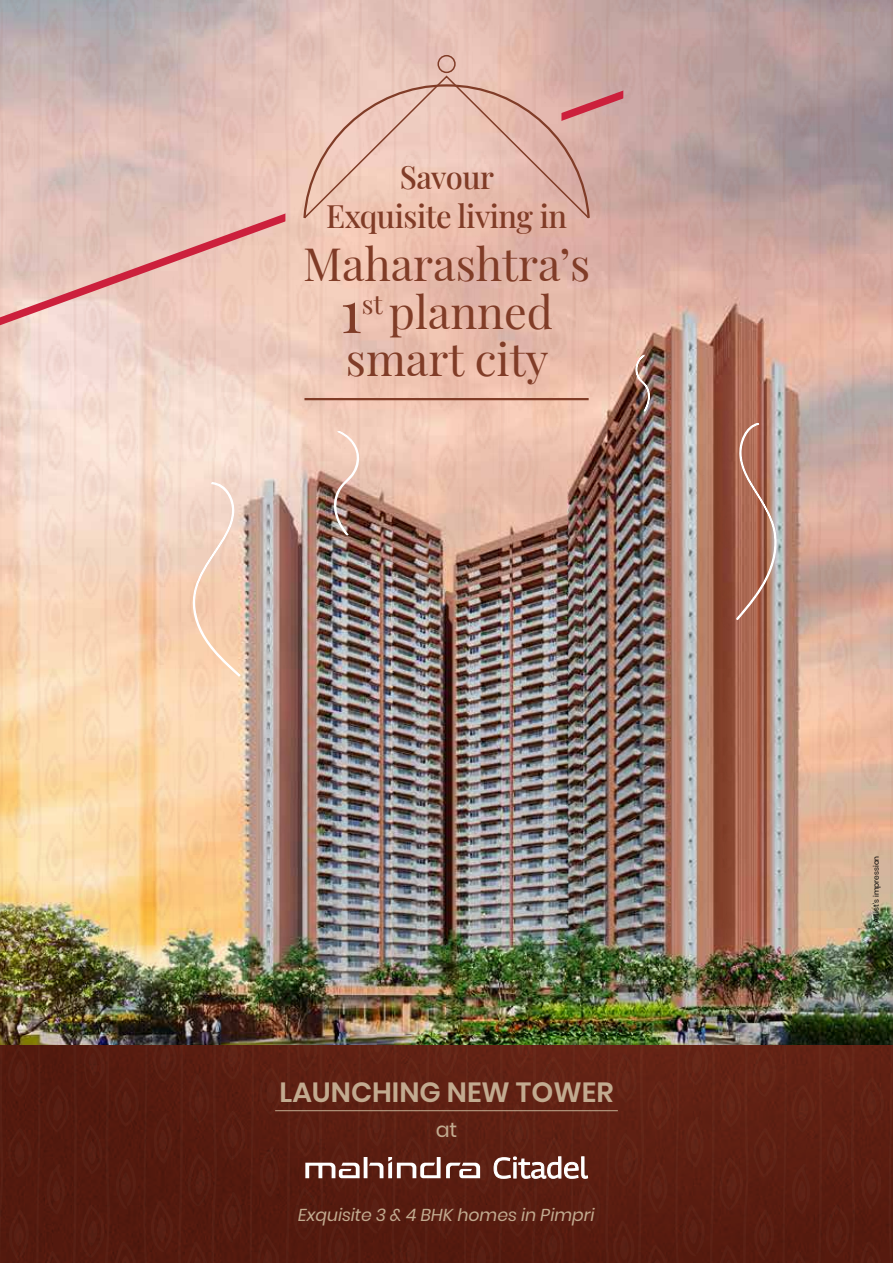
<style>
.page{position:relative;width:893px;height:1263px;background:#fff}
.page>*{position:absolute;margin:0;border:0;box-sizing:border-box;transform-origin:0 0}
.t1{font:58.5px "Playfair Display";color:#803c27}
.t2{font:45px/47.2px "Playfair Display";color:#803c27;text-align:center}
.t3{font:500 31.5px/39px "Playfair Display";letter-spacing:-.015em;color:#803c27;text-align:center}
.t4{font:600 27.75px "Poppins";color:#c2ab90}
.t5{font:20.7px "Poppins";color:#c2ab90}
.t6{font:italic 17.25px "Poppins";color:#c2ab90}
.t7{font:7.5px "Poppins";color:#000}
</style>
<div class="page">
<svg style="left:0;top:1044px;width:893px;height:219px;background:#591d11"></svg>
<img style="left:0;top:0;width:893px;height:1044px">
<svg style="left:735px;top:422px;width:45px;height:199px;background:#b2806f"></svg>
<svg style="left:634px;top:353px;width:17px;height:60px"></svg>
<svg style="left:189px;top:481px;width:53px;height:197px;background:#f4d2ba"></svg>
<img style="left:330px;top:430px;width:32px;height:107px">
<hr style="left:275px;top:1110px;width:343px;height:1px;background:#c2ab90">
<div style="left:437px;top:55px;width:19px;height:18px;border:2px solid #803c27;border-radius:50%"></div>
<hr style="left:304px;top:398px;width:285px;height:2px;background:#803c27">
<svg style="left:0;top:68px;width:623px;height:288px;background:#e4bdb2"></svg>
<svg style="left:494px;top:1156px;width:94px;height:23px"></svg>
<svg style="left:305px;top:1157px;width:175px;height:21px"></svg>
<p class="t3" style="left:326px;top:155px;width:243px">Savour<br>Exquisite living in</p>
<p class="t2" style="left:303px;top:237px;width:289px">Maharashtra’s</p>
<h1 class="t1" style="left:340px;top:265px;width:23px">1</h1>
<p class="t2" style="left:346px;top:284px;width:209px"><sup>st</sup> planned smart city</p>
<p class="t4" style="left:280px;top:1076px;width:335px">LAUNCHING NEW TOWER</p>
<p class="t5" style="left:436px;top:1118px;width:23px">at</p>
<p class="t6" style="left:298px;top:1205px;width:298px">Exquisite 3 &amp; 4 BHK homes in Pimpri</p>
<p class="t7" style="left:872px;top:923px;width:69px;rotate:-90deg">Artist's impression</p>
</div>
